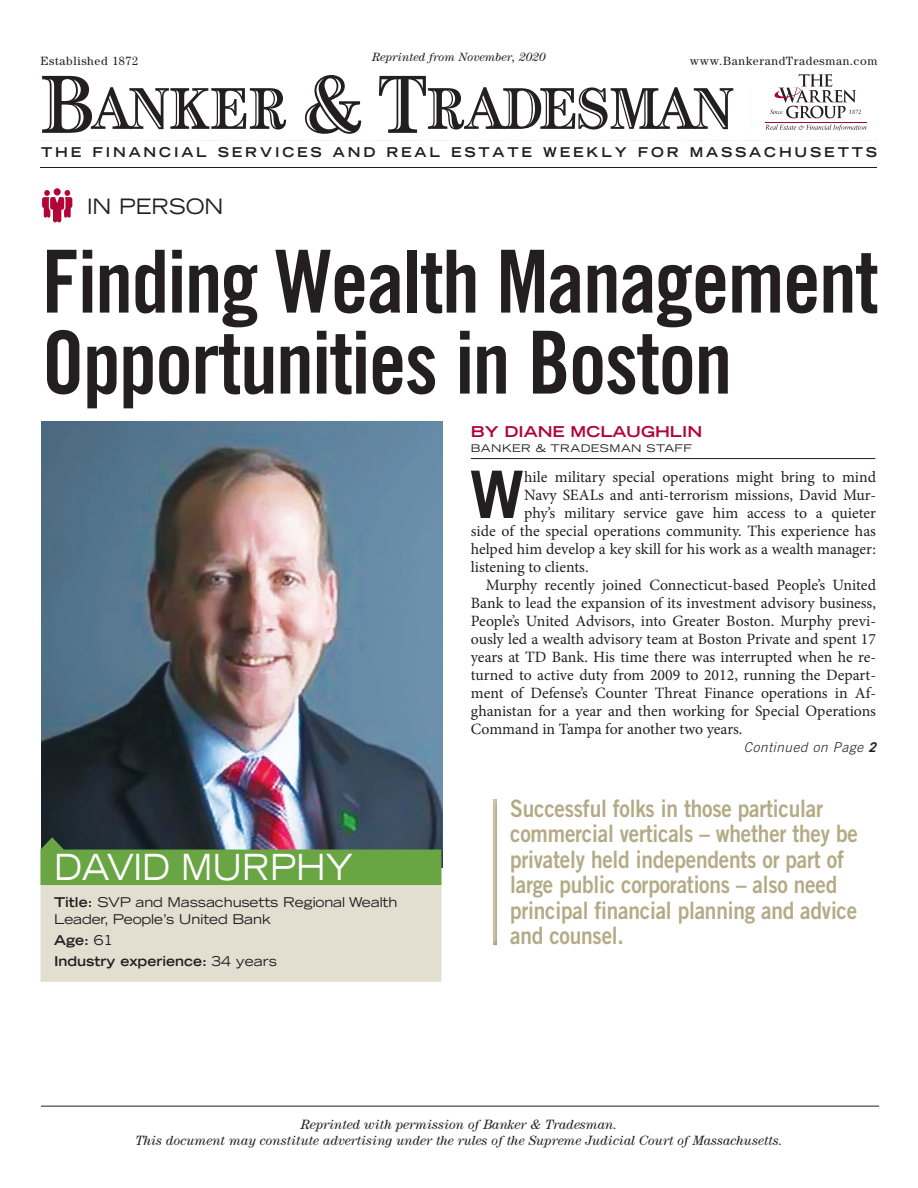
<style>
.page{position:relative;width:918px;height:1188px;background:#fff}
.page>*{position:absolute;margin:0;border:0;box-sizing:border-box;transform-origin:0 0}
.t1{font:87px/81px "Trade Gothic LT Std Bd Cn 20";letter-spacing:-.02em;color:#231f20}
.Body_Text__justified{font:65.55px "Trade Gothic LT Std Bd 2";color:#231f20}
.t2{font:expanded 36px "Trade Gothic LT Std";color:#fff;scale:.87 1}
.pullquote{font:24px/25.5px "Trade Gothic LT Std Bd 2";letter-spacing:-.01em;color:#b4ab86;scale:.87 1}
.t3{font:expanded 21.3px "Trade Gothic LT Std";color:#231f20;scale:.94 1}
.Body_Text__justified-2{font:15.75px/18px "Minion Pro";color:#231f20;text-align:justify}
.Byline__name{font:700 expanded 15px "Trade Gothic LT Std";color:#b30437;scale:1.05 1}
.t4{font:italic 13.5px "Century Std";letter-spacing:-.005em;color:#231f20}
.t5{font:expanded 13.5px "Trade Gothic LT Std";letter-spacing:-.01em;color:#231f20}
.t6{font:700 expanded 13.5px "Trade Gothic LT Std";letter-spacing:.21em;color:#231f20}
.t7{font:700 expanded 13.5px "Trade Gothic LT Std";color:#231f20}
.t8{font:italic 300 13.5px "Trade Gothic LT Std";letter-spacing:.05em;color:#231f20}
.t9{font:12px "Century Std";letter-spacing:.05em;color:#231f20}
.t10{font:italic 12px "Century Std";color:#231f20}
.t11{font:expanded 10.5px "Trade Gothic LT Std";letter-spacing:.04em;color:#231f20;scale:1.05 1}
.s1{font-weight:700}
.s2{font-weight:400}
</style>
<div class="page">
<hr style="left:41px;top:1106px;width:838px;height:1px;background:#231f20">
<svg style="left:42px;top:76px;width:244px;height:57px"></svg>
<svg style="left:305px;top:75px;width:56px;height:59px"></svg>
<svg style="left:379px;top:76px;width:354px;height:57px"></svg>
<svg style="left:765px;top:124px;width:102px;height:7px"></svg>
<hr style="left:765px;top:122px;width:102px;height:1px;background:#a90332">
<svg style="left:770px;top:74px;width:91px;height:44px"></svg>
<hr style="left:748px;top:91px;width:3px;height:41px;background:#231f20;opacity:.75">
<hr style="left:40px;top:138px;width:836px;height:3px;background:#231f20;opacity:.75">
<hr style="left:39px;top:166px;width:841px;height:4px;background:#231f20;opacity:.75">
<div style="left:40px;top:885px;width:401px;height:97px;background:#e2dfd1"></div>
<img style="left:41px;top:421px;width:401px;height:447px">
<svg style="left:40px;top:837px;width:401px;height:48px;background:#618f49"></svg>
<svg style="left:42px;top:188px;width:30px;height:34px"></svg>
<hr style="left:471px;top:458px;width:404px;height:1px;background:#231f20">
<div style="left:492px;top:799px;width:8px;height:147px;background:#231f20;opacity:.75"></div>
<p class="t9" style="left:40px;top:53px;width:99px">Established 1872</p>
<p class="t10" style="left:372px;top:50px;width:175px">Reprinted from November, 2020</p>
<p class="t9" style="left:690px;top:53px;width:189px">www.BankerandTradesman.com</p>
<p class="t6" style="left:41px;top:144px;width:837px">THE FINANCIAL SERVICES AND REAL ESTATE WEEKLY FOR MASSACHUSETTS</p>
<p class="t3" style="left:87px;top:192px;width:147px">IN PERSON</p>
<p class="t1" style="left:42px;top:240px;width:838px">Finding Wealth Management<br>Opportunities in Boston</p>
<p class="Byline__name" style="left:471px;top:421px;width:222px">BY DIANE MCLAUGHLIN</p>
<p class="t11" style="left:471px;top:441px;width:212px">BANKER &amp; TRADESMAN STAFF</p>
<p class="Body_Text__justified" style="left:470px;top:454px;width:56px">W</p>
<p class="Body_Text__justified-2" style="left:524px;top:468px;width:353px">hile military special operations might bring to mind</p>
<p class="Body_Text__justified-2" style="left:524px;top:486px;width:353px">Navy SEALs and anti-terrorism missions, David Mur-</p>
<p class="Body_Text__justified-2" style="left:524px;top:504px;width:353px">phy’s military service gave him access to a quieter</p>
<p class="Body_Text__justified-2" style="left:471px;top:522px;width:407px">side of the special operations community. This experience has</p>
<p class="Body_Text__justified-2" style="left:471px;top:540px;width:407px">helped him develop a key skill for his work as a wealth manager:</p>
<p class="Body_Text__justified-2" style="left:471px;top:558px;width:119px">listening to clients.</p>
<p class="Body_Text__justified-2" style="left:471px;top:576px;width:407px;text-indent:15px">Murphy recently joined Connecticut-based People’s United Bank to lead the expansion of its investment advisory business, People’s United Advisors, into Greater Boston. Murphy previ&shy;ously led a wealth advisory team at Boston Private and spent 17 years at TD Bank. His time there was interrupted when he re&shy;turned to active duty from 2009 to 2012, running the Depart&shy;ment of Defense’s Counter Threat Finance operations in Af&shy;ghanistan for a year and then working for Special Operations Command in Tampa for another two years.</p>
<p class="t2" style="left:54px;top:844px;width:346px">DAVID MURPHY</p>
<p class="t5" style="left:54px;top:894px;width:345px"><span class="s1">Title:</span> SVP and Massachusetts Regional Wealth</p>
<p class="t5" style="left:54px;top:910px;width:219px">Leader, People’s United Bank</p>
<p class="t6" style="left:54px;top:931px;width:61px">Age: <span class="s2">61</span></p>
<p class="t7" style="left:54px;top:952px;width:224px">Industry experience: <span class="s2">34 years</span></p>
<p class="t8" style="left:744px;top:739px;width:134px">Continued on Page <span class="s1">2</span></p>
<p class="pullquote" style="left:510px;top:795px;width:401px">Successful folks in those particular commercial verticals – whether they be privately held independents or part of large public corporations – also need principal financial planning and advice and counsel.</p>
<p class="t4" style="left:301px;top:1117px;width:318px">Reprinted with permission of Banker &amp; Tradesman.</p>
<p class="t4" style="left:136px;top:1133px;width:649px">This document may constitute advertising under the rules of the Supreme Judicial Court of Massachusetts.</p>
</div>
